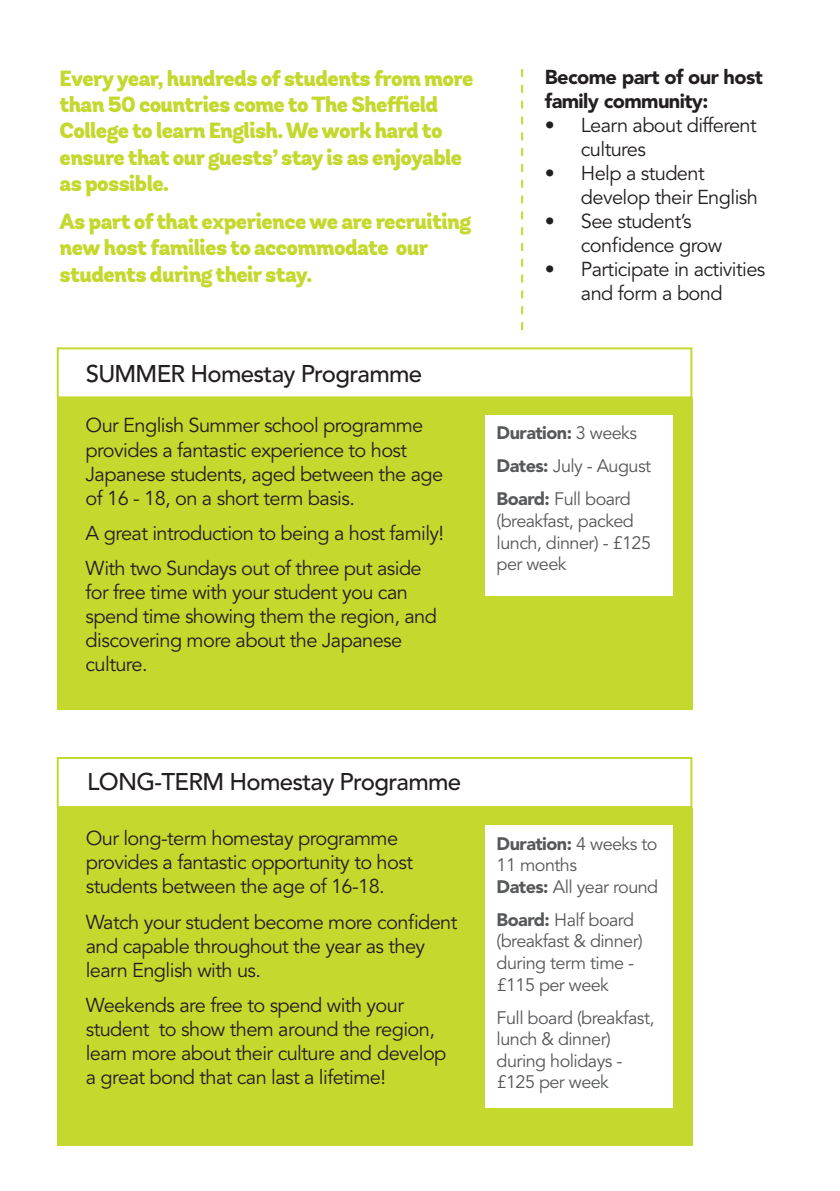
<style>
.page{position:relative;width:840px;height:1191px;background:#fff}
.page>*{position:absolute;margin:0;border:0;box-sizing:border-box;transform-origin:0 0}
.t1{font:500 24px "Avenir LT Std";letter-spacing:-.03em;color:#231f20}
.t2{font:900 22px/26.4px "Andes Rounded";letter-spacing:-.03em;color:#c4d82d}
.t3{font:20px/24px "Avenir LT Std";letter-spacing:-.03em;color:#231f20}
.t4{font:900 20px/24px "Avenir LT Std";letter-spacing:-.03em;color:#231f20}
.t5{font:18px/21.6px "Avenir LT Std";letter-spacing:-.03em;color:#57585a}
.t6{font:900 18px "Avenir LT Std";letter-spacing:-.03em;color:#57585a}
.s1{font-weight:400}
.s2{font-weight:900}
</style>
<div class="page">
<div style="left:57px;top:398px;width:635px;height:312px;background:#c4d82d"></div>
<div style="left:57px;top:347px;width:635px;height:51px;background:#fff;border:2px solid #c4d82d"></div>
<div style="left:57px;top:808px;width:635px;height:337px;background:#c4d82d"></div>
<div style="left:57px;top:757px;width:635px;height:51px;background:#fff;border:2px solid #c4d82d"></div>
<div style="left:485px;top:414px;width:187px;height:181px;background:#fff"></div>
<div style="left:485px;top:824px;width:187px;height:283px;background:#fff"></div>
<svg style="left:521px;top:69px;width:2px;height:261px"></svg>
<p class="t2" style="left:60px;top:66px;width:415px">Every year, hundreds of students from more than 50 countries come to The Sheffield College to learn English. We work hard to ensure that our guests’ stay is as enjoyable as possible.</p>
<p class="t2" style="left:60px;top:209px;width:413px">As part of that experience we are recruiting new host families to accommodate our students during their stay.</p>
<p class="t4" style="left:544px;top:65px;width:219px">Become part of our host family community:</p>
<p class="t3" style="left:580px;top:114px;width:177px;text-indent:-36px">• Learn about different cultures</p>
<p class="t3" style="left:580px;top:162px;width:178px;text-indent:-36px">• Help a student develop their English</p>
<p class="t3" style="left:580px;top:210px;width:143px;text-indent:-36px">• See student’s confidence grow</p>
<p class="t3" style="left:544px;top:258px;width:222px;text-align:center">• Participate in activities and form a bond</p>
<p class="t1" style="left:86px;top:360px;width:338px">SUMMER Homestay Programme</p>
<p class="t3" style="left:86px;top:414px;width:359px">Our English Summer school programme provides a fantastic experience to host Japanese students, aged between the age of 16 - 18, on a short term basis.</p>
<p class="t3" style="left:86px;top:521px;width:360px">A great introduction to being a host family!</p>
<p class="t3" style="left:86px;top:557px;width:352px">With two Sundays out of three put aside for free time with your student you can spend time showing them the region, and discovering more about the Japanese culture.</p>
<p class="t6" style="left:496px;top:422px;width:142px">Duration: <span class="s1">3 weeks</span></p>
<p class="t5" style="left:496px;top:456px;width:156px"><span class="s2">Dates:</span> July - August</p>
<p class="t5" style="left:496px;top:489px;width:156px"><span class="s2">Board:</span> Full board (breakfast, packed lunch, dinner) - £125 per week</p>
<p class="t1" style="left:87px;top:767px;width:375px">LONG-TERM Homestay Programme</p>
<p class="t3" style="left:86px;top:827px;width:328px">Our long-term homestay programme provides a fantastic opportunity to host students between the age of 16-18.</p>
<p class="t3" style="left:86px;top:910px;width:373px">Watch your student become more confident and capable throughout the year as they learn English with us.</p>
<p class="t3" style="left:86px;top:993px;width:362px">Weekends are free to spend with your student to show them around the region, learn more about their culture and develop a great bond that can last a lifetime!</p>
<p class="t5" style="left:496px;top:833px;width:163px"><span class="s2">Duration:</span> 4 weeks to<br>11 months<br><span class="s2">Dates:</span> All year round</p>
<p class="t5" style="left:496px;top:909px;width:148px"><span class="s2">Board:</span> Half board (breakfast &amp; dinner) during term time - £115 per week</p>
<p class="t5" style="left:496px;top:1007px;width:159px">Full board (breakfast, lunch &amp; dinner) during holidays - £125 per week</p>
</div>
